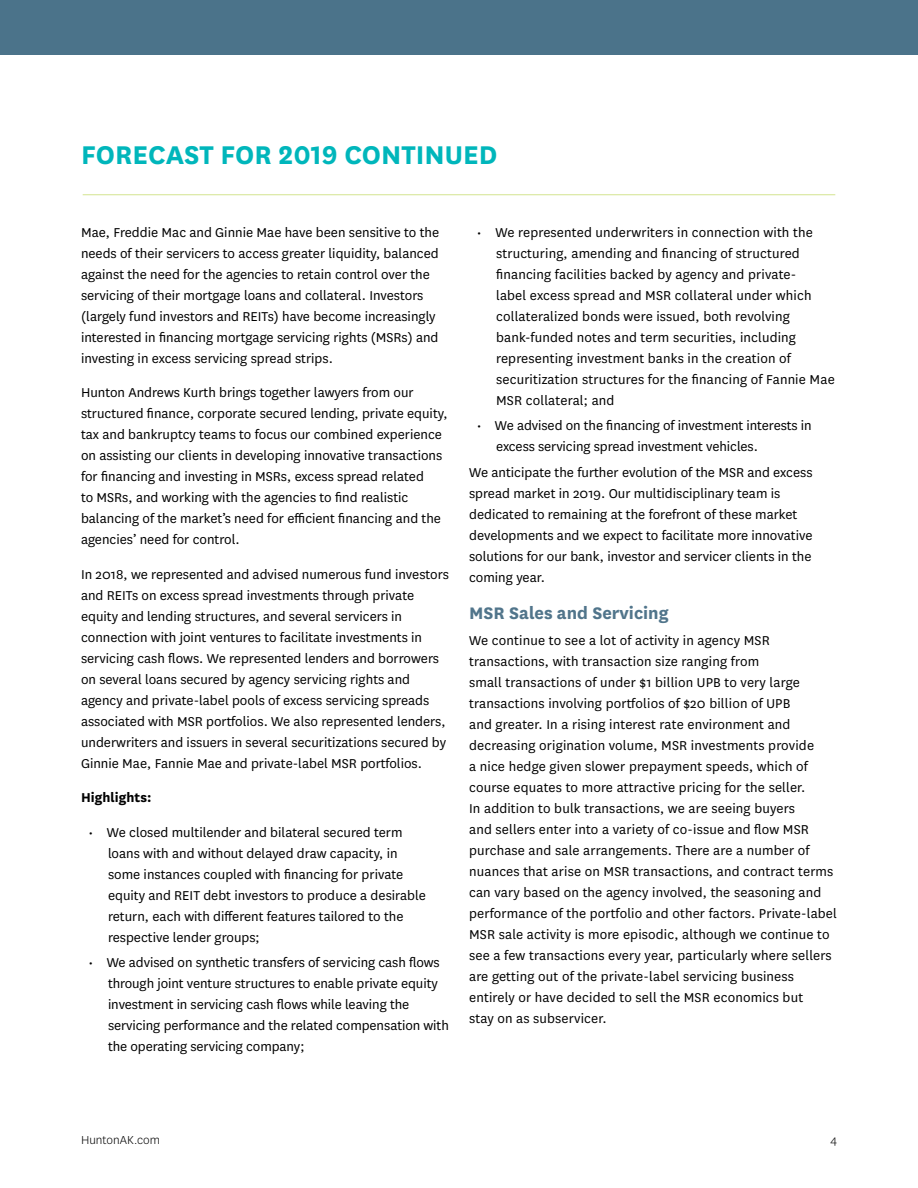
<style>
.page{position:relative;width:918px;height:1188px;background:#fff}
.page>*{position:absolute;margin:0;border:0;box-sizing:border-box;transform-origin:0 0}
.t1{font:700 30px "National";color:#00b6bb}
.t2{font:700 19.5px "National";color:#51758b}
.t3{font:15px/21px "National";color:#000}
.t4{font:700 15px "National";letter-spacing:.005em;color:#000}
.t5{font:300 13.5px "National";color:#000}
</style>
<div class="page">
<div style="left:0;top:0;width:918px;height:55px;background:#4b738a"></div>
<hr style="left:83px;top:194px;width:752px;height:1px;background:#d4e48f">
<h1 class="t1" style="left:81px;top:134px;width:418px">FORECAST FOR 2019 CONTINUED</h1>
<p class="t3" style="left:81px;top:221px;width:360px">Mae, Freddie Mac and Ginnie Mae have been sensitive to the needs of their servicers to access greater liquidity, balanced against the need for the agencies to retain control over the servicing of their mortgage loans and collateral. Investors (largely fund investors and REITs) have become increasingly interested in financing mortgage servicing rights (MSRs) and investing in excess servicing spread strips.</p>
<p class="t3" style="left:81px;top:381px;width:368px">Hunton Andrews Kurth brings together lawyers from our structured finance, corporate secured lending, private equity, tax and bankruptcy teams to focus our combined experience on assisting our clients in developing innovative transactions for financing and investing in MSRs, excess spread related<br>to MSRs, and working with the agencies to find realistic balancing of the market’s need for efficient financing and the agencies’ need for control.</p>
<p class="t3" style="left:81px;top:563px;width:369px">In 2018, we represented and advised numerous fund investors and REITs on excess spread investments through private equity and lending structures, and several servicers in connection with joint ventures to facilitate investments in servicing cash flows. We represented lenders and borrowers on several loans secured by agency servicing rights and agency and private-label pools of excess servicing spreads associated with MSR portfolios. We also represented lenders, underwriters and issuers in several securitizations secured by Ginnie Mae, Fannie Mae and private-label MSR portfolios.</p>
<p class="t4" style="left:81px;top:787px;width:72px">Highlights:</p>
<p class="t3" style="left:108px;top:821px;width:319px;text-indent:-19px">• We closed multilender and bilateral secured term loans with and without delayed draw capacity, in some instances coupled with financing for private equity and REIT debt investors to produce a desirable return, each with different features tailored to the respective lender groups;</p>
<p class="t3" style="left:108px;top:951px;width:342px;text-indent:-19px">• We advised on synthetic transfers of servicing cash flows through joint venture structures to enable private equity investment in servicing cash flows while leaving the servicing performance and the related compensation with the operating servicing company;</p>
<p class="t3" style="left:496px;top:221px;width:340px;text-indent:-19px">• We represented underwriters in connection with the structuring, amending and financing of structured financing facilities backed by agency and private-<br>label excess spread and MSR collateral under which collateralized bonds were issued, both revolving bank-funded notes and term securities, including representing investment banks in the creation of securitization structures for the financing of Fannie Mae MSR collateral; and</p>
<p class="t3" style="left:496px;top:414px;width:317px;text-indent:-19px">• We advised on the financing of investment interests in excess servicing spread investment vehicles.</p>
<p class="t3" style="left:469px;top:461px;width:345px">We anticipate the further evolution of the MSR and excess spread market in 2019. Our multidisciplinary team is dedicated to remaining at the forefront of these market developments and we expect to facilitate more innovative solutions for our bank, investor and servicer clients in the coming year.</p>
<h2 class="t2" style="left:469px;top:599px;width:201px">MSR Sales and Servicing</h2>
<p class="t3" style="left:469px;top:629px;width:369px">We continue to see a lot of activity in agency MSR transactions, with transaction size ranging from<br>small transactions of under $1 billion UPB to very large transactions involving portfolios of $20 billion of UPB<br>and greater. In a rising interest rate environment and decreasing origination volume, MSR investments provide<br>a nice hedge given slower prepayment speeds, which of course equates to more attractive pricing for the seller.<br>In addition to bulk transactions, we are seeing buyers<br>and sellers enter into a variety of co-issue and flow MSR purchase and sale arrangements. There are a number of nuances that arise on MSR transactions, and contract terms can vary based on the agency involved, the seasoning and performance of the portfolio and other factors. Private-label MSR sale activity is more episodic, although we continue to see a few transactions every year, particularly where sellers are getting out of the private-label servicing business entirely or have decided to sell the MSR economics but<br>stay on as subservicer.</p>
<p class="t5" style="left:81px;top:1132px;width:80px">HuntonAK.com</p>
<p class="t5" style="left:830px;top:1132px;width:8px">4</p>
</div>
